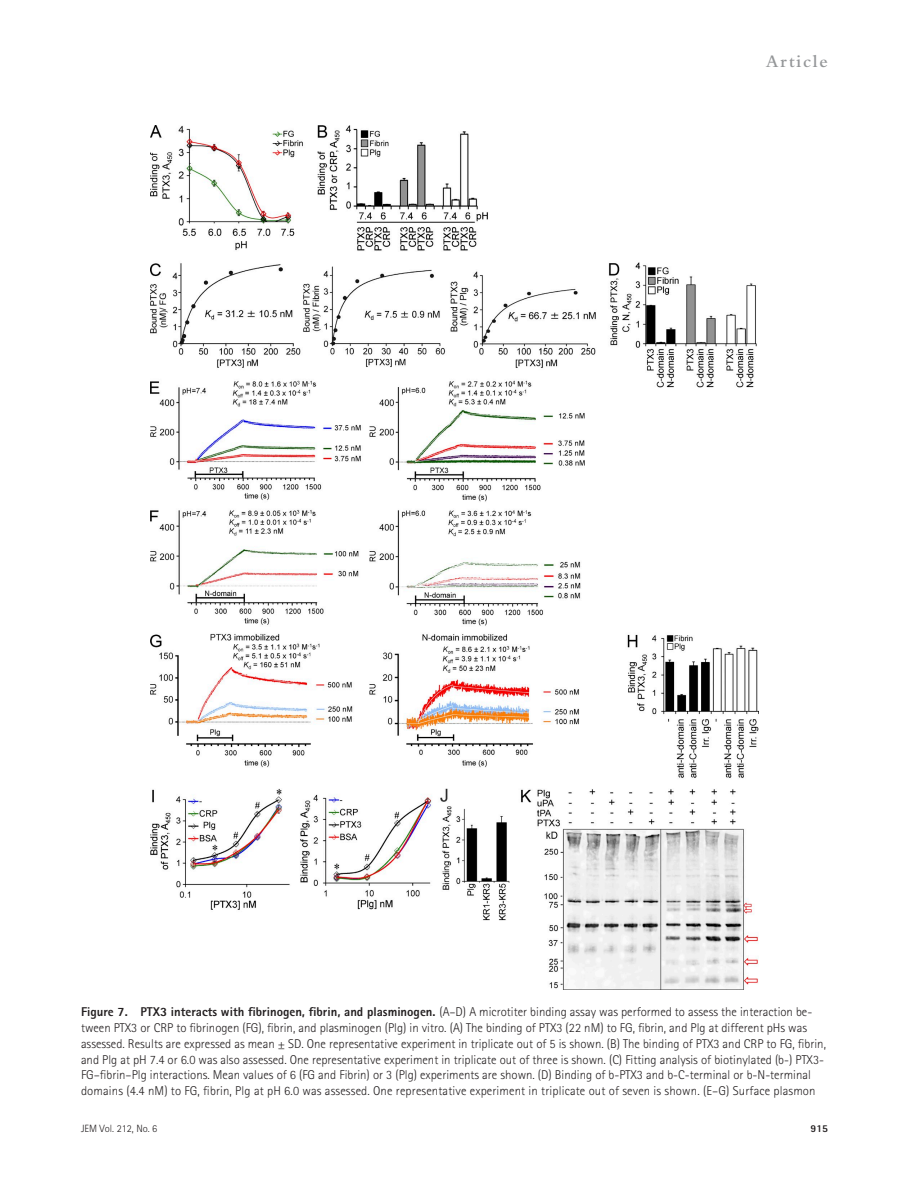
<style>
.page{position:relative;width:918px;height:1188px;background:#fff}
.page>*{position:absolute;margin:0;border:0;box-sizing:border-box;transform-origin:0 0}
.t1{font:600 18px "Bembo Std";letter-spacing:.1em;color:#949698}
.t2{font:300 12.75px/15.8px "Rotis Sans Serif Std";color:#231f20}
.t3{font:300 10.5px "Rotis Sans Serif Std";color:#231f20}
.t4{font:800 10.5px "Rotis Sans Serif Std";color:#231f20}
.s1{font-weight:800}
</style>
<div class="page">
<img style="left:150px;top:125px;width:609px;height:864px">
<h1 class="t1" style="left:766px;top:51px;width:64px">Article</h1>
<p class="t2" style="left:81px;top:1004px;width:747px"><span class="s1">Figure 7. PTX3 interacts with fibrinogen, fibrin, and plasminogen.</span> (A–D) A microtiter binding assay was performed to assess the interaction be&shy;tween PTX3 or CRP to fibrinogen (FG), fibrin, and plasminogen (Plg) in vitro. (A) The binding of PTX3 (22 nM) to FG, fibrin, and Plg at different pHs was assessed. Results are expressed as mean ± SD. One representative experiment in triplicate out of 5 is shown. (B) The binding of PTX3 and CRP to FG, fibrin, and Plg at pH 7.4 or 6.0 was also assessed. One representative experiment in triplicate out of three is shown. (C) Fitting analysis of biotinylated (b-) PTX3- FG–fibrin–Plg interactions. Mean values of 6 (FG and Fibrin) or 3 (Plg) experiments are shown. (D) Binding of b-PTX3 and b-C-terminal or b-N-terminal domains (4.4 nM) to FG, fibrin, Plg at pH 6.0 was assessed. One representative experiment in triplicate out of seven is shown. (E–G) Surface plasmon</p>
<p class="t3" style="left:81px;top:1123px;width:78px">JEM Vol. 212, No. 6</p>
<p class="t4" style="left:811px;top:1122px;width:19px">915</p>
</div>
